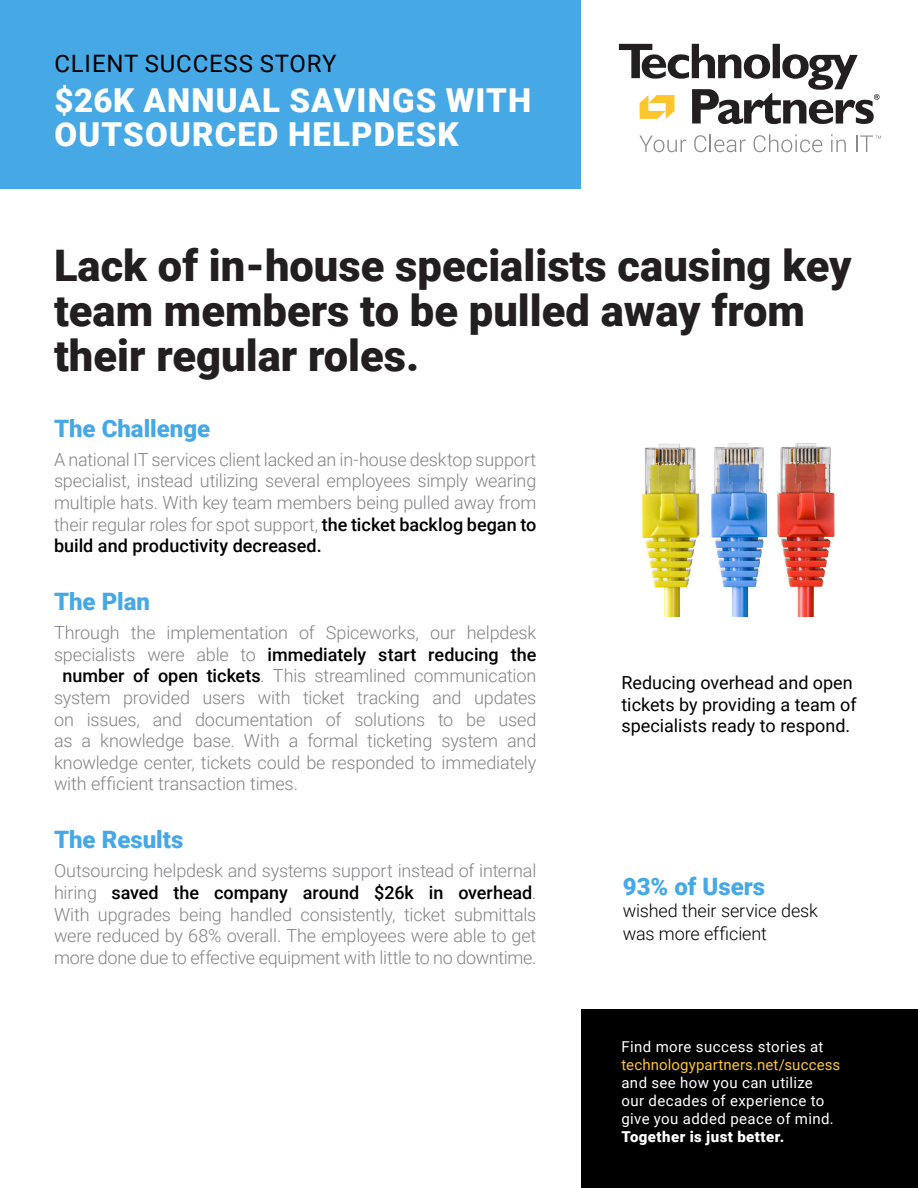
<style>
.page{position:relative;width:918px;height:1188px;background:#fff}
.page>*{position:absolute;margin:0;border:0;box-sizing:border-box;transform-origin:0 0}
.t1{font:900 43.5px/45px "Roboto";color:#231f20}
.t2{font:900 33px/34.5px "Roboto";letter-spacing:.035em;color:#fff}
.t3{font:900 24px "Roboto";color:#47a8e6}
.t4{font:24px "Roboto";letter-spacing:.035em;color:#000}
.t5{font:300 18px/21.6px "Roboto";letter-spacing:-.01em;color:#838386;text-align:justify}
.t6{font:18px/21.6px "Roboto";color:#000}
.t7{font:500 18px "Roboto";color:#000}
.t8{font:300 18px "Roboto";letter-spacing:-.01em;color:#000}
.t9{font:15px/18px "Roboto";letter-spacing:.025em;color:#fff}
.s1{font-weight:500;color:#000}
.s2{font-weight:300;color:#838386}
.s3{color:#ffc52d}
.s4{font-weight:900}
</style>
<div class="page">
<div style="left:0;top:0;width:581px;height:188px;background:#47a8e6"></div>
<svg style="left:639px;top:136px;width:47px;height:16px"></svg>
<svg style="left:694px;top:134px;width:52px;height:18px"></svg>
<svg style="left:754px;top:134px;width:68px;height:18px"></svg>
<svg style="left:831px;top:134px;width:15px;height:18px"></svg>
<svg style="left:856px;top:136px;width:25px;height:16px"></svg>
<svg style="left:619px;top:44px;width:261px;height:80px"></svg>
<div style="left:581px;top:1009px;width:337px;height:179px;background:#000"></div>
<img style="left:641px;top:443px;width:194px;height:174px">
<p class="t4" style="left:54px;top:47px;width:284px">CLIENT SUCCESS STORY</p>
<p class="t2" style="left:55px;top:81px;width:478px">$26K ANNUAL SAVINGS WITH<br>OUTSOURCED HELPDESK</p>
<p class="t1" style="left:54px;top:241px;width:799px">Lack of in-house specialists causing key team members to be pulled away from their regular roles.</p>
<p class="t3" style="left:54px;top:411px;width:158px">The Challenge</p>
<p class="t5" style="left:54px;top:448px;width:484px">A national IT services client lacked an in-house desktop support specialist, instead utilizing several employees simply wearing multiple hats. With key team members being pulled away from their regular roles for spot support, <span class="s1">the ticket backlog began to build and productivity decreased.</span></p>
<p class="t3" style="left:54px;top:585px;width:98px">The Plan</p>
<p class="t5" style="left:54px;top:621px;width:484px">Through the implementation of Spiceworks, our helpdesk</p>
<p class="t7" style="left:54px;top:642px;width:484px"><span class="s2">specialists were able to</span> immediately start reducing the</p>
<p class="t5" style="left:63px;top:665px;width:475px"><span class="s1">number of open tickets</span>. This streamlined communication</p>
<p class="t5" style="left:54px;top:686px;width:484px">system provided users with ticket tracking and updates</p>
<p class="t5" style="left:54px;top:708px;width:484px">on issues, and documentation of solutions to be used</p>
<p class="t5" style="left:54px;top:729px;width:484px">as a knowledge base. With a formal ticketing system and</p>
<p class="t5" style="left:54px;top:751px;width:484px">knowledge center, tickets could be responded to immediately</p>
<p class="t5" style="left:54px;top:773px;width:245px">with efficient transaction times.</p>
<p class="t3" style="left:54px;top:823px;width:131px">The Results</p>
<p class="t5" style="left:54px;top:860px;width:484px">Outsourcing helpdesk and systems support instead of internal hiring <span class="s1">saved the company around $26k in overhead</span>.<br>With upgrades being handled consistently, ticket submittals were reduced by 68% overall. The employees were able to get more done due to effective equipment with little to no downtime.</p>
<p class="t6" style="left:621px;top:671px;width:237px">Reducing overhead and open tickets by providing a team of specialists ready to respond.</p>
<p class="t3" style="left:623px;top:869px;width:144px">93% of Users</p>
<p class="t8" style="left:623px;top:898px;width:197px">wished their service desk</p>
<p class="t8" style="left:623px;top:921px;width:146px">was more efficient</p>
<p class="t9" style="left:621px;top:1037px;width:220px">Find more success stories at <span class="s3">technologypartners.net/success </span>and see how you can utilize<br>our decades of experience to give you added peace of mind.<br><span class="s4">Together is just better.</span></p>
</div>
